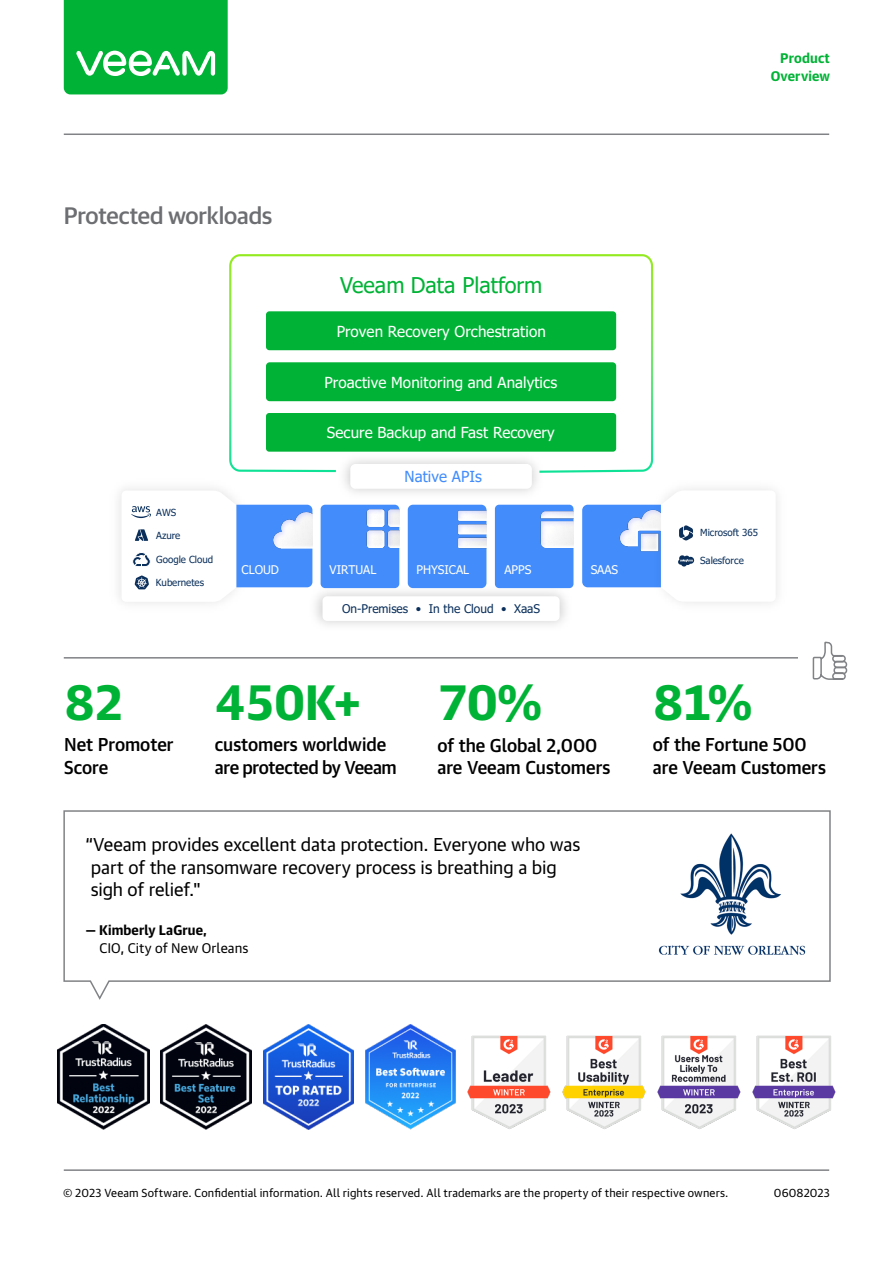
<style>
.page{position:relative;width:893px;height:1263px;background:#fff}
.page>*{position:absolute;margin:0;border:0;box-sizing:border-box;transform-origin:0 0}
.t1{font:700 48px "Guardian Text Sans Cy";letter-spacing:-.035em;color:#00b336}
.t2{font:500 24px "Guardian Sans Cy";letter-spacing:-.005em;color:#6d6e71}
.t3{font:21.6px "Tahoma";color:#00b336}
.t4{font:500 18px/22.5px "Guardian Text Sans Cy";letter-spacing:-.005em;color:#000}
.t5{font:18px/22.5px "Guardian Text Sans Cy";letter-spacing:-.01em;color:#000}
.t6{font:15.15px "Tahoma";letter-spacing:.005em;color:#fff}
.t7{font:15.15px "Tahoma";letter-spacing:.005em;color:#428cfb}
.t8{font:13.5px "Guardian Text Sans Cy";letter-spacing:.005em;color:#000}
.t9{font:700 13.5px "Guardian Text Sans Cy";letter-spacing:.01em;color:#000}
.t10{font:700 13.5px/18px "Guardian Text Sans Cy";letter-spacing:.01em;color:#00b336;text-align:right}
.t11{font:12px "Tahoma";color:#fff}
.t12{font:12px "Tahoma";color:#0a2f5b}
.t13{font:11.25px "Guardian Text Sans Cy";letter-spacing:.015em;color:#000}
.t14{font:9.75px "Tahoma";color:#0a2f5b}
</style>
<div class="page">
<hr style="left:64px;top:1169px;width:765px;height:2px;background:#808285">
<svg style="left:64px;top:0;width:164px;height:94px;background:#19ba4a"></svg>
<hr style="left:64px;top:134px;width:765px;height:1px;background:#808285">
<svg style="left:63px;top:810px;width:768px;height:190px"></svg>
<img style="left:312px;top:580px;width:262px;height:45px">
<div style="left:323px;top:596px;width:237px;height:25px;background:#fff;border-radius:5px"></div>
<svg style="left:229px;top:254px;width:424px;height:219px"></svg>
<div style="left:266px;top:311px;width:350px;height:39px;background:#00b336;border-radius:3px"></div>
<div style="left:266px;top:362px;width:350px;height:39px;background:#00b336;border-radius:4px"></div>
<div style="left:266px;top:413px;width:350px;height:39px;background:#00b336;border-radius:3px"></div>
<div style="left:321px;top:505px;width:78px;height:83px;background:#428cfb;border-radius:5px"></div>
<div style="left:408px;top:505px;width:78px;height:83px;background:#428cfb;border-radius:5px"></div>
<div style="left:495px;top:505px;width:78px;height:83px;background:#428cfb;border-radius:4px"></div>
<img style="left:504px;top:504px;width:69px;height:44px">
<img style="left:416px;top:504px;width:70px;height:45px">
<img style="left:330px;top:504px;width:70px;height:66px">
<svg style="left:122px;top:491px;width:190px;height:111px"></svg>
<img style="left:332px;top:451px;width:217px;height:42px">
<div style="left:350px;top:464px;width:182px;height:25px;background:#fff;border-radius:5px"></div>
<svg style="left:582px;top:490px;width:194px;height:112px"></svg>
<hr style="left:64px;top:657px;width:767px;height:1px;background:#808285">
<div style="left:798px;top:630px;width:63px;height:63px;background:#fff"></div>
<svg style="left:812px;top:641px;width:36px;height:39px"></svg>
<img style="left:651px;top:821px;width:162px;height:145px">
<img style="left:161px;top:1024px;width:90px;height:105px">
<img style="left:57px;top:1024px;width:92px;height:105px">
<img style="left:365px;top:1024px;width:91px;height:105px">
<img style="left:657px;top:1035px;width:83px;height:94px">
<img style="left:467px;top:1035px;width:84px;height:94px">
<img style="left:752px;top:1035px;width:83px;height:94px">
<img style="left:562px;top:1035px;width:83px;height:94px">
<img style="left:263px;top:1024px;width:91px;height:105px">
<p class="t10" style="left:771px;top:48px;width:61px">Product<br>Overview</p>
<h2 class="t2" style="left:64px;top:199px;width:210px">Protected workloads</h2>
<h3 class="t3" style="left:340px;top:271px;width:204px">Veeam Data Platform</h3>
<h3 class="t6" style="left:337px;top:321px;width:211px">Proven Recovery Orchestration</h3>
<h3 class="t6" style="left:325px;top:372px;width:234px">Proactive Monitoring and Analytics</h3>
<h3 class="t6" style="left:327px;top:423px;width:229px">Secure Backup and Fast Recovery</h3>
<h3 class="t7" style="left:404px;top:466px;width:79px">Native APIs</h3>
<p class="t14" style="left:156px;top:505px;width:22px">AWS</p>
<p class="t14" style="left:156px;top:529px;width:26px">Azure</p>
<p class="t14" style="left:156px;top:576px;width:50px">Kubernetes</p>
<p class="t14" style="left:156px;top:553px;width:58px">Google Cloud</p>
<p class="t11" style="left:242px;top:562px;width:39px">CLOUD</p>
<p class="t11" style="left:330px;top:562px;width:48px">VIRTUAL</p>
<p class="t11" style="left:416px;top:562px;width:54px">PHYSICAL</p>
<p class="t11" style="left:504px;top:562px;width:28px">APPS</p>
<p class="t11" style="left:591px;top:562px;width:29px">SAAS</p>
<p class="t12" style="left:342px;top:600px;width:199px">On-Premises • In the Cloud • XaaS</p>
<h1 class="t1" style="left:64px;top:662px;width:62px">82</h1>
<h3 class="t4" style="left:64px;top:731px;width:111px">Net Promoter<br>Score</h3>
<h1 class="t1" style="left:215px;top:662px;width:149px">450K+</h1>
<h3 class="t4" style="left:215px;top:731px;width:183px">customers worldwide are protected by Veeam</h3>
<h1 class="t1" style="left:437px;top:663px;width:105px">70%</h1>
<h3 class="t4" style="left:437px;top:732px;width:175px">of the Global 2,000 are Veeam Customers</h3>
<h3 class="t5" style="left:85px;top:832px;width:496px">“Veeam provides excellent data protection. Everyone who was part of the ransomware recovery process is breathing a big sigh of relief."</h3>
<p class="t9" style="left:86px;top:919px;width:122px">— Kimberly LaGrue,</p>
<p class="t8" style="left:99px;top:938px;width:150px">CIO, City of New Orleans</p>
<p class="t14" style="left:700px;top:526px;width:59px">Microsoft 365</p>
<p class="t14" style="left:700px;top:554px;width:45px">Salesforce</p>
<h1 class="t1" style="left:653px;top:662px;width:100px">81%</h1>
<h3 class="t4" style="left:653px;top:731px;width:175px">of the Fortune 500 are Veeam Customers</h3>
<p class="t13" style="left:63px;top:1184px;width:667px">© 2023 Veeam Software. Confidential information. All rights reserved. All trademarks are the property of their respective owners.</p>
<p class="t13" style="left:774px;top:1184px;width:58px">06082023</p>
</div>
